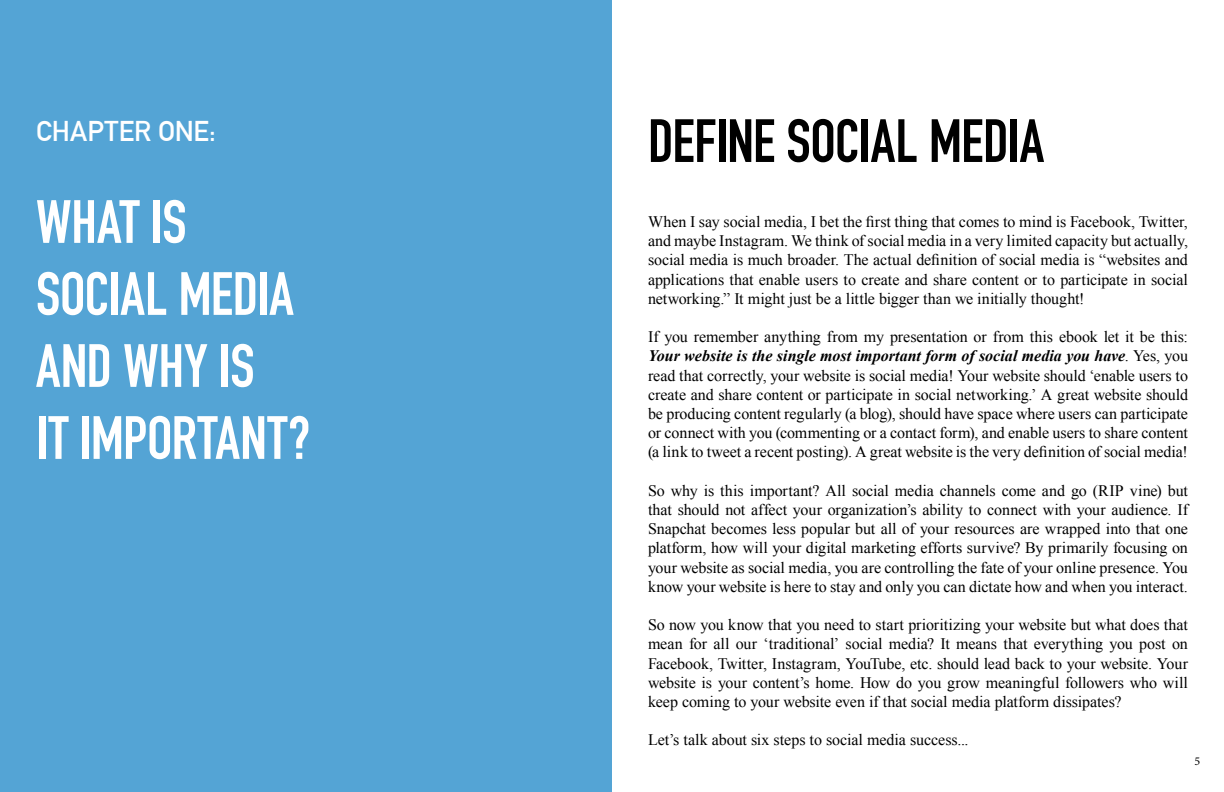
<style>
.page{position:relative;width:1224px;height:792px;background:#fff}
.page>*{position:absolute;margin:0;border:0;box-sizing:border-box;transform-origin:0 0}
.t1{font:700 60px/72px "DIN Condensed";letter-spacing:-.005em;color:#fff}
.t2{font:700 60px "DIN Condensed";letter-spacing:-.01em;color:#000}
.t3{font:700 28px "DIN Alternate";letter-spacing:.005em;color:#fff}
.t4{font:16px/19.2px "Times New Roman";letter-spacing:-.005em;color:#000;text-align:justify}
.t5{font:12px "Minion Pro";color:#000}
.s1{font-weight:700;font-style:italic}
</style>
<div class="page">
<div style="left:0;top:0;width:612px;height:792px;background:#54a4d5"></div>
<h2 class="t3" style="left:36px;top:110px;width:181px">CHAPTER ONE:</h2>
<h1 class="t1" style="left:36px;top:186px;width:276px">WHAT IS<br>SOCIAL MEDIA<br>AND WHY IS<br>IT IMPORTANT?</h1>
<h1 class="t2" style="left:648px;top:101px;width:398px">DEFINE SOCIAL MEDIA</h1>
<p class="t4" style="left:648px;top:212px;width:542px">When I say social media, I bet the first thing that comes to mind is Facebook, Twitter, and maybe Instagram. We think of social media in a very limited capacity but actually, social media is much broader. The actual definition of social media is “websites and applications that enable users to create and share content or to participate in social networking.” It might just be a little bigger than we initially thought!</p>
<p class="t4" style="left:648px;top:327px;width:542px">If you remember anything from my presentation or from this ebook let it be this:<br><span class="s1">Your website is the single most important form of social media you have</span>. Yes, you read that correctly, your website is social media! Your website should ‘enable users to create and share content or participate in social networking.’ A great website should be producing content regularly (a blog), should have space where users can participate or connect with you (commenting or a contact form), and enable users to share content (a link to tweet a recent posting). A great website is the very definition of social media!</p>
<p class="t4" style="left:648px;top:481px;width:542px">So why is this important? All social media channels come and go (RIP vine) but that should not affect your organization’s ability to connect with your audience. If Snapchat becomes less popular but all of your resources are wrapped into that one platform, how will your digital marketing efforts survive? By primarily focusing on your website as social media, you are controlling the fate of your online presence. You know your website is here to stay and only you can dictate how and when you interact.</p>
<p class="t4" style="left:648px;top:615px;width:542px">So now you know that you need to start prioritizing your website but what does that mean for all our ‘traditional’ social media? It means that everything you post on Facebook, Twitter, Instagram, YouTube, etc. should lead back to your website. Your website is your content’s home. How do you grow meaningful followers who will keep coming to your website even if that social media platform dissipates?</p>
<p class="t4" style="left:648px;top:730px;width:322px">Let’s talk about six steps to social media success...</p>
<p class="t5" style="left:1194px;top:753px;width:7px">5</p>
</div>
